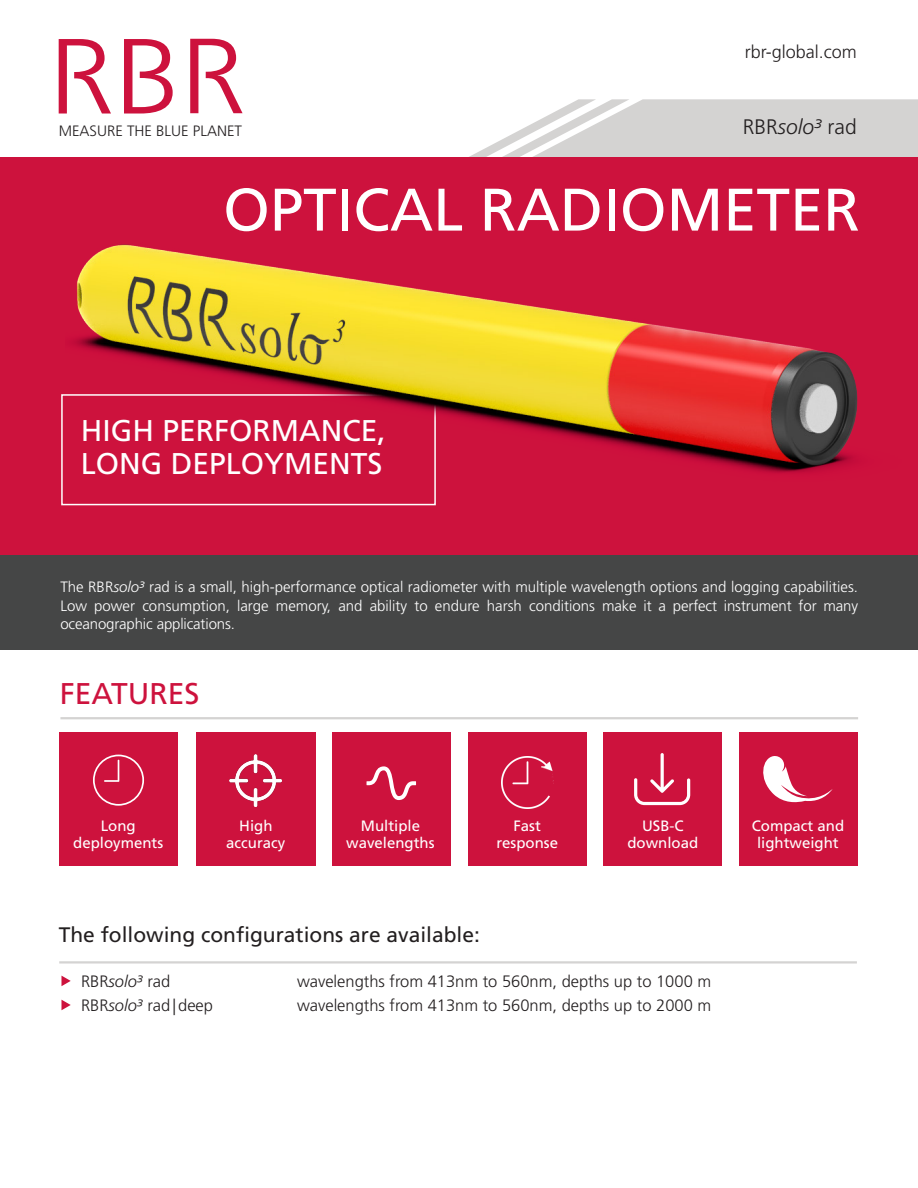
<style>
.page{position:relative;width:918px;height:1188px;background:#fff}
.page>*{position:absolute;margin:0;border:0;box-sizing:border-box;transform-origin:0 0}
.t1{font:60px "Frutiger LT Std";color:#fff}
.t2{font:30px "Frutiger LT Std";color:#fff}
.t3{font:30px "Frutiger LT Std";color:#cd123d}
.t4{font:21px "Frutiger LT Std";color:#231f20}
.t5{font:300 21px "Frutiger LT Std";color:#231f20}
.t6{font:300 18px "Frutiger LT Std";color:#231f20}
.t7{font:300 16.5px "Frutiger LT Std";color:#231f20}
.t8{font:300 15px/19.5px "Frutiger LT Std";color:#fff}
.t9{font:15px/16.5px "Frutiger LT Std";color:#fff;text-align:center}
.t10{font:300 15px "Frutiger LT Std";color:#231f20}
.s1{font-style:italic}
</style>
<div class="page">
<svg style="left:469px;top:99px;width:449px;height:58px"></svg>
<div style="left:0;top:157px;width:918px;height:398px;background:#cd123d"></div>
<div style="left:0;top:555px;width:918px;height:94px;background:#454646"></div>
<svg style="left:124px;top:39px;width:49px;height:75px"></svg>
<svg style="left:59px;top:39px;width:52px;height:75px"></svg>
<svg style="left:190px;top:39px;width:53px;height:74px"></svg>
<div style="left:604px;top:733px;width:118px;height:133px;background:#cd123d"></div>
<svg style="left:634px;top:753px;width:56px;height:52px"></svg>
<div style="left:332px;top:733px;width:118px;height:133px;background:#cd123d"></div>
<svg style="left:61px;top:976px;width:10px;height:10px"></svg>
<svg style="left:61px;top:1000px;width:10px;height:10px"></svg>
<hr style="left:60px;top:717px;width:798px;height:2px;background:#d4d3d2">
<hr style="left:59px;top:961px;width:798px;height:3px;background:#d4d3d2">
<img style="left:65px;top:244px;width:793px;height:262px">
<div style="left:740px;top:733px;width:118px;height:133px;background:#cd123d"></div>
<svg style="left:763px;top:756px;width:70px;height:47px"></svg>
<svg style="left:367px;top:766px;width:49px;height:34px"></svg>
<div style="left:468px;top:733px;width:118px;height:133px;background:#cd123d"></div>
<img style="left:501px;top:757px;width:52px;height:51px">
<div style="left:59px;top:733px;width:118px;height:133px;background:#cd123d"></div>
<svg style="left:93px;top:754px;width:51px;height:52px"></svg>
<div style="left:196px;top:733px;width:120px;height:133px;background:#cd123d"></div>
<img style="left:230px;top:755px;width:52px;height:51px">
<p class="t10" style="left:59px;top:123px;width:185px">MEASURE THE BLUE PLANET</p>
<p class="t6" style="left:745px;top:42px;width:114px">rbr-global.com</p>
<p class="t5" style="left:743px;top:115px;width:115px">RBR<span class="s1">solo³</span> rad</p>
<p class="t1" style="left:223px;top:174px;width:638px">OPTICAL RADIOMETER</p>
<p class="t2" style="left:81px;top:413px;width:307px">HIGH PERFORMANCE,</p>
<p class="t2" style="left:81px;top:446px;width:303px">LONG DEPLOYMENTS</p>
<p class="t8" style="left:60px;top:577px;width:799px">The RBR<span class="s1">solo³</span> rad is a small, high-performance optical radiometer with multiple wavelength options and logging capabilities.<br>Low power consumption, large memory, and ability to endure harsh conditions make it a perfect instrument for many</p>
<p class="t8" style="left:60px;top:614px;width:176px">oceanographic applications.</p>
<p class="t3" style="left:60px;top:675px;width:141px">FEATURES</p>
<p class="t9" style="left:73px;top:818px;width:92px">Long deployments</p>
<p class="t9" style="left:226px;top:818px;width:61px">High accuracy</p>
<p class="t9" style="left:68px;top:818px;width:103px">20M<br>m asurements</p>
<p class="t9" style="left:76px;top:834px;width:19px">de</p>
<p class="t9" style="left:346px;top:818px;width:90px">Multiple wavelengths</p>
<p class="t9" style="left:627px;top:818px;width:72px">USB-C download</p>
<p class="t9" style="left:496px;top:818px;width:63px">Fast response</p>
<p class="t9" style="left:504px;top:834px;width:48px">6000m</p>
<p class="t4" style="left:59px;top:922px;width:423px">The following configurations are available:</p>
<p class="t7" style="left:81px;top:972px;width:91px">RBR<span class="s1">solo³</span> rad</p>
<p class="t7" style="left:297px;top:972px;width:416px">wavelengths from 413nm to 560nm, depths up to 1000 m</p>
<p class="t7" style="left:81px;top:996px;width:134px">RBR<span class="s1">solo³</span> rad|deep</p>
<p class="t7" style="left:297px;top:996px;width:416px">wavelengths from 413nm to 560nm, depths up to 2000 m</p>
<p class="t9" style="left:752px;top:818px;width:94px">Compact and lightweight</p>
</div>
